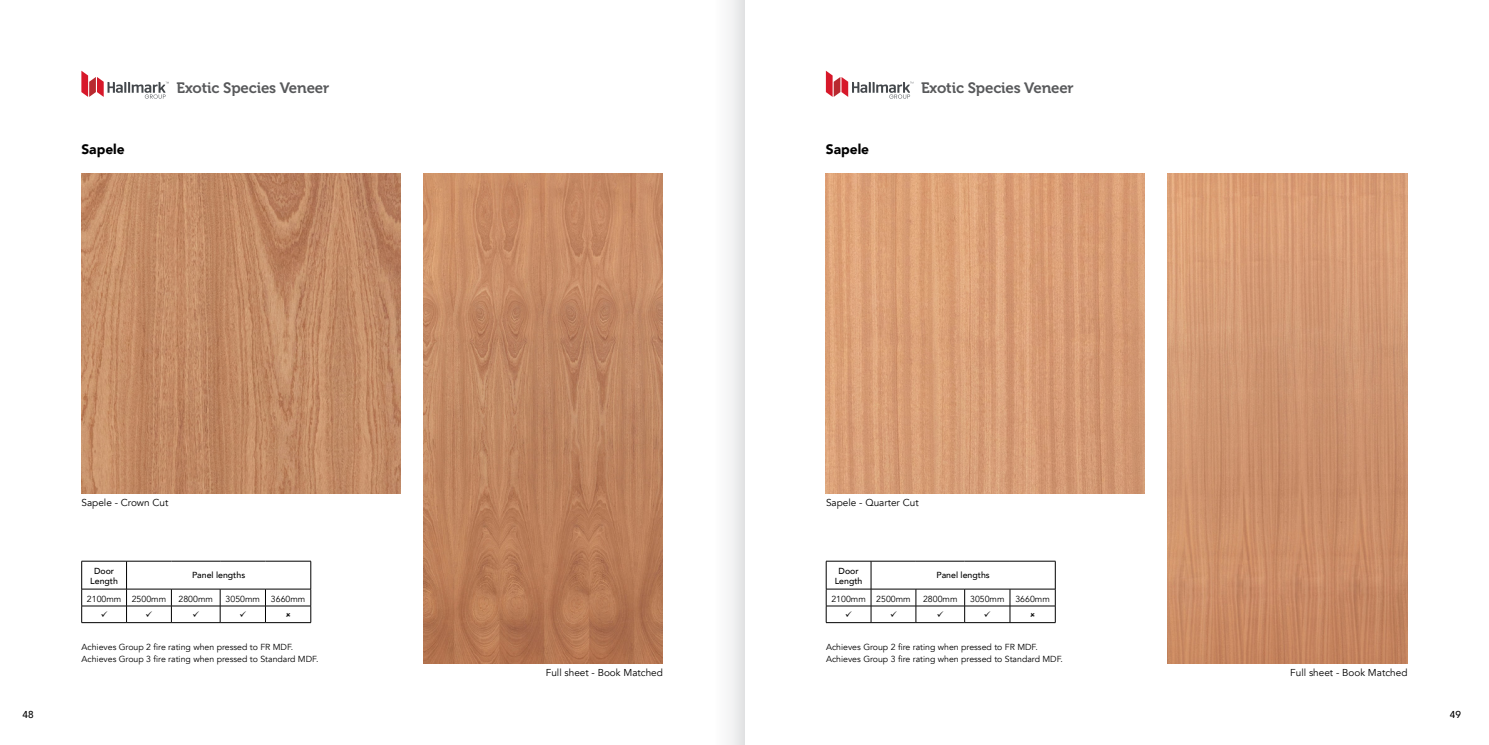
<style>
.page{position:relative;width:1489px;height:745px;background:#fff}
.page>*{position:absolute;margin:0;border:0;box-sizing:border-box;transform-origin:0 0}
.t1{font:15px "Museo 700";letter-spacing:-.01em;color:#58595b}
.t2{font:900 13.75px "Avenir";color:#000}
.t3{font:10px "Avenir";color:#000}
.t4{font:500 10px "Avenir";color:#000}
.t5{font:8.75px/12.5px "Avenir";color:#000}
.t6{font:500 8.75px/10px "Avenir";color:#000;text-align:center}
</style>
<div class="page">
<svg style="left:825px;top:71px;width:88px;height:28px"></svg>
<hr style="left:826px;top:560px;width:45px;height:1px;background:#000">
<hr style="left:871px;top:560px;width:44px;height:1px;background:#000">
<hr style="left:915px;top:560px;width:49px;height:1px;background:#000">
<hr style="left:964px;top:560px;width:45px;height:1px;background:#000">
<hr style="left:1009px;top:560px;width:46px;height:1px;background:#000">
<hr style="left:826px;top:622px;width:45px;height:1px;background:#000">
<hr style="left:871px;top:622px;width:44px;height:1px;background:#000">
<hr style="left:915px;top:622px;width:49px;height:1px;background:#000">
<hr style="left:964px;top:622px;width:45px;height:1px;background:#000">
<hr style="left:1009px;top:622px;width:46px;height:1px;background:#000">
<img style="left:825px;top:174px;width:319px;height:319px">
<img style="left:1167px;top:174px;width:240px;height:489px">
<svg style="left:81px;top:71px;width:88px;height:28px"></svg>
<hr style="left:81px;top:560px;width:45px;height:1px;background:#000">
<hr style="left:126px;top:560px;width:45px;height:1px;background:#000">
<hr style="left:171px;top:560px;width:49px;height:1px;background:#000">
<hr style="left:220px;top:560px;width:45px;height:1px;background:#000">
<hr style="left:265px;top:560px;width:46px;height:1px;background:#000">
<hr style="left:81px;top:622px;width:45px;height:1px;background:#000">
<hr style="left:126px;top:622px;width:45px;height:1px;background:#000">
<hr style="left:171px;top:622px;width:49px;height:1px;background:#000">
<hr style="left:220px;top:622px;width:45px;height:1px;background:#000">
<hr style="left:265px;top:622px;width:46px;height:1px;background:#000">
<img style="left:81px;top:174px;width:319px;height:319px">
<img style="left:423px;top:174px;width:240px;height:489px">
<svg style="left:729px;top:0;width:15px;height:744px"></svg>
<svg style="left:826px;top:561px;width:230px;height:61px"></svg>
<svg style="left:81px;top:561px;width:230px;height:61px"></svg>
<h1 class="t1" style="left:176px;top:79px;width:154px">Exotic Species Veneer</h1>
<h1 class="t1" style="left:921px;top:79px;width:154px">Exotic Species Veneer</h1>
<h2 class="t2" style="left:81px;top:138px;width:45px">Sapele</h2>
<h2 class="t2" style="left:825px;top:138px;width:45px">Sapele</h2>
<p class="t3" style="left:81px;top:496px;width:88px">Sapele - Crown Cut</p>
<p class="t3" style="left:826px;top:496px;width:94px">Sapele - Quarter Cut</p>
<p class="t6" style="left:90px;top:565px;width:29px">Door<br>Length</p>
<p class="t6" style="left:192px;top:569px;width:55px">Panel lengths</p>
<p class="t5" style="left:87px;top:592px;width:81px">2100mm 2500mm</p>
<p class="t5" style="left:179px;top:592px;width:36px">2800mm</p>
<p class="t5" style="left:226px;top:592px;width:81px">3050mm 3660mm</p>
<p class="t6" style="left:834px;top:565px;width:29px">Door<br>Length</p>
<p class="t6" style="left:936px;top:569px;width:55px">Panel lengths</p>
<p class="t5" style="left:831px;top:592px;width:81px">2100mm 2500mm</p>
<p class="t5" style="left:923px;top:592px;width:36px">2800mm</p>
<p class="t5" style="left:970px;top:592px;width:81px">3050mm 3660mm</p>
<p class="t5" style="left:81px;top:640px;width:238px">Achieves Group 2 fire rating when pressed to FR MDF.<br>Achieves Group 3 fire rating when pressed to Standard MDF.</p>
<p class="t5" style="left:826px;top:640px;width:238px">Achieves Group 2 fire rating when pressed to FR MDF.<br>Achieves Group 3 fire rating when pressed to Standard MDF.</p>
<p class="t3" style="left:546px;top:666px;width:119px">Full sheet - Book Matched</p>
<p class="t3" style="left:1290px;top:666px;width:119px">Full sheet - Book Matched</p>
<p class="t4" style="left:22px;top:705px;width:13px">48</p>
<p class="t4" style="left:1449px;top:705px;width:13px">49</p>
</div>
